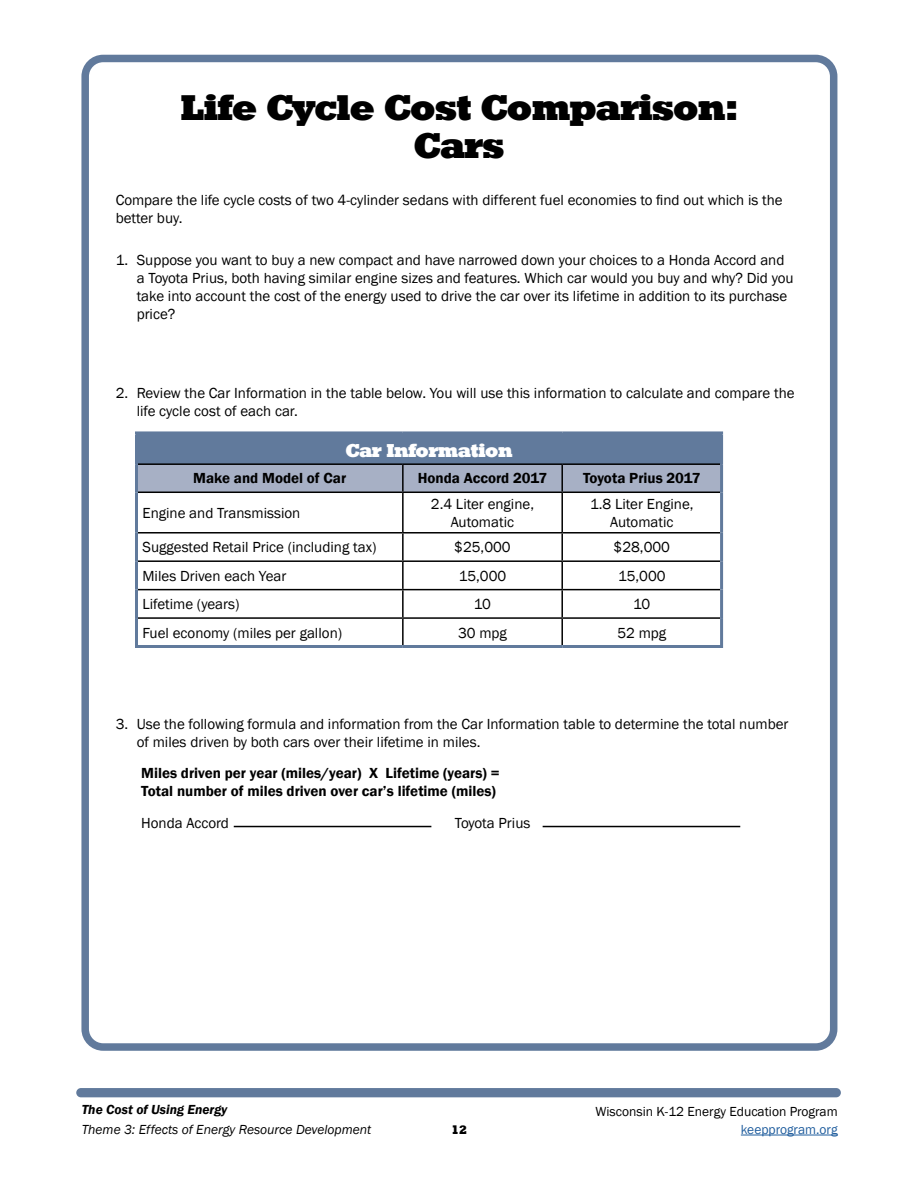
<style>
.page{position:relative;width:918px;height:1188px;background:#fff}
.page>*{position:absolute;margin:0;border:0;box-sizing:border-box;transform-origin:0 0}
.t1{font:34.5px/37.5px "Roland";color:#000;text-align:center}
.t2{font:18px "Roland";color:#fff}
.t3{font:15px/18px "Franklin Gothic";color:#000}
.t4{font:600 15px/18px "Franklin Gothic";color:#000}
.t5{font:italic 13.5px "Franklin Gothic";color:#000}
.t6{font:13.5px "Franklin Gothic";color:#000}
.t7{font:italic 600 13.5px "Franklin Gothic";color:#000}
.t8{font:13.5px "Franklin Gothic";color:#215e9e}
.t9{font:12px "Roland";color:#000}
</style>
<div class="page">
<div style="left:76px;top:1088px;width:765px;height:9px;background:#617a9c;border-radius:5px"></div>
<hr style="left:741px;top:1135px;width:97px;height:1px;background:#215e9e">
<div style="left:81px;top:55px;width:756px;height:996px;border:8px solid #617a9c;border-radius:18px"></div>
<div style="left:136px;top:433px;width:586px;height:31px;background:#617a9c"></div>
<div style="left:138px;top:465px;width:582px;height:27px;background:#a7b0c5"></div>
<hr style="left:138px;top:463px;width:265px;height:2px;background:#000">
<hr style="left:403px;top:463px;width:159px;height:2px;background:#000">
<hr style="left:402px;top:465px;width:2px;height:27px;background:#000">
<hr style="left:562px;top:463px;width:158px;height:2px;background:#000">
<hr style="left:561px;top:465px;width:2px;height:27px;background:#000">
<hr style="left:138px;top:492px;width:265px;height:1px;background:#000">
<hr style="left:403px;top:492px;width:159px;height:1px;background:#000">
<hr style="left:402px;top:493px;width:2px;height:39px;background:#000">
<hr style="left:562px;top:492px;width:158px;height:1px;background:#000">
<hr style="left:561px;top:493px;width:2px;height:39px;background:#000">
<hr style="left:138px;top:532px;width:265px;height:2px;background:#000">
<hr style="left:403px;top:532px;width:159px;height:2px;background:#000">
<hr style="left:402px;top:534px;width:2px;height:26px;background:#000">
<hr style="left:562px;top:532px;width:158px;height:2px;background:#000">
<hr style="left:561px;top:534px;width:2px;height:26px;background:#000">
<hr style="left:138px;top:560px;width:265px;height:2px;background:#000">
<hr style="left:403px;top:560px;width:159px;height:2px;background:#000">
<hr style="left:402px;top:562px;width:2px;height:27px;background:#000">
<hr style="left:562px;top:560px;width:158px;height:2px;background:#000">
<hr style="left:561px;top:562px;width:2px;height:27px;background:#000">
<hr style="left:138px;top:589px;width:265px;height:1px;background:#000">
<hr style="left:403px;top:589px;width:159px;height:1px;background:#000">
<hr style="left:402px;top:590px;width:2px;height:27px;background:#000">
<hr style="left:562px;top:589px;width:158px;height:1px;background:#000">
<hr style="left:561px;top:590px;width:2px;height:27px;background:#000">
<hr style="left:138px;top:617px;width:265px;height:2px;background:#000">
<hr style="left:403px;top:617px;width:159px;height:2px;background:#000">
<hr style="left:402px;top:619px;width:2px;height:26px;background:#000">
<hr style="left:562px;top:617px;width:158px;height:2px;background:#000">
<hr style="left:561px;top:619px;width:2px;height:26px;background:#000">
<hr style="left:135px;top:431px;width:268px;height:3px;background:#617a9c">
<hr style="left:135px;top:434px;width:3px;height:30px;background:#617a9c">
<hr style="left:403px;top:431px;width:159px;height:3px;background:#617a9c">
<hr style="left:562px;top:431px;width:161px;height:3px;background:#617a9c">
<hr style="left:720px;top:434px;width:3px;height:30px;background:#617a9c">
<hr style="left:135px;top:464px;width:3px;height:28px;background:#617a9c">
<hr style="left:720px;top:464px;width:3px;height:28px;background:#617a9c">
<hr style="left:135px;top:492px;width:3px;height:41px;background:#617a9c">
<hr style="left:720px;top:492px;width:3px;height:41px;background:#617a9c">
<hr style="left:135px;top:533px;width:3px;height:28px;background:#617a9c">
<hr style="left:720px;top:533px;width:3px;height:28px;background:#617a9c">
<hr style="left:135px;top:561px;width:3px;height:29px;background:#617a9c">
<hr style="left:720px;top:561px;width:3px;height:29px;background:#617a9c">
<hr style="left:135px;top:590px;width:3px;height:28px;background:#617a9c">
<hr style="left:720px;top:590px;width:3px;height:28px;background:#617a9c">
<hr style="left:135px;top:618px;width:3px;height:27px;background:#617a9c">
<hr style="left:720px;top:618px;width:3px;height:27px;background:#617a9c">
<hr style="left:135px;top:645px;width:268px;height:3px;background:#617a9c">
<hr style="left:403px;top:645px;width:159px;height:3px;background:#617a9c">
<hr style="left:562px;top:645px;width:161px;height:3px;background:#617a9c">
<hr style="left:234px;top:826px;width:197px;height:1px;background:#000">
<hr style="left:543px;top:826px;width:197px;height:1px;background:#000">
<h1 class="t1" style="left:181px;top:90px;width:558px">Life Cycle Cost Comparison:<br>Cars</h1>
<p class="t3" style="left:116px;top:191px;width:669px">Compare the life cycle costs of two 4-cylinder sedans with different fuel economies to find out which is the better buy.</p>
<p class="t3" style="left:137px;top:252px;width:658px;text-indent:-21px">1. Suppose you want to buy a new compact and have narrowed down your choices to a Honda Accord and a Toyota Prius, both having similar engine sizes and features. Which car would you buy and why? Did you take into account the cost of the energy used to drive the car over its lifetime in addition to its purchase price?</p>
<p class="t3" style="left:137px;top:384px;width:659px;text-indent:-21px">2. Review the Car Information in the table below. You will use this information to calculate and compare the life cycle cost of each car.</p>
<p class="t2" style="left:346px;top:440px;width:168px">Car Information</p>
<p class="t4" style="left:193px;top:470px;width:155px">Make and Model of Car</p>
<p class="t4" style="left:418px;top:470px;width:131px">Honda Accord 2017</p>
<p class="t4" style="left:583px;top:470px;width:119px">Toyota Prius 2017</p>
<p class="t3" style="left:142px;top:504px;width:159px">Engine and Transmission</p>
<p class="t3" style="left:431px;top:495px;width:105px;text-align:center">2.4 Liter engine,<br>Automatic</p>
<p class="t3" style="left:590px;top:495px;width:105px;text-align:center">1.8 Liter Engine,<br>Automatic</p>
<p class="t3" style="left:142px;top:539px;width:235px">Suggested Retail Price (including tax)</p>
<p class="t3" style="left:454px;top:539px;width:58px">$25,000</p>
<p class="t3" style="left:614px;top:539px;width:58px">$28,000</p>
<p class="t3" style="left:142px;top:567px;width:145px">Miles Driven each Year</p>
<p class="t3" style="left:459px;top:567px;width:49px">15,000</p>
<p class="t3" style="left:618px;top:567px;width:49px">15,000</p>
<p class="t3" style="left:142px;top:595px;width:99px">Lifetime (years)</p>
<p class="t3" style="left:474px;top:595px;width:19px">10</p>
<p class="t3" style="left:633px;top:595px;width:19px">10</p>
<p class="t3" style="left:142px;top:624px;width:201px">Fuel economy (miles per gallon)</p>
<p class="t3" style="left:458px;top:624px;width:50px">30 mpg</p>
<p class="t3" style="left:617px;top:624px;width:50px">52 mpg</p>
<p class="t3" style="left:137px;top:715px;width:653px;text-indent:-21px">3. Use the following formula and information from the Car Information table to determine the total number of miles driven by both cars over their lifetime in miles.</p>
<p class="t4" style="left:141px;top:764px;width:360px">Miles driven per year (miles/year) X Lifetime (years) =<br>Total number of miles driven over car’s lifetime (miles)</p>
<p class="t3" style="left:141px;top:814px;width:89px">Honda Accord</p>
<p class="t3" style="left:455px;top:814px;width:77px">Toyota Prius</p>
<p class="t7" style="left:82px;top:1101px;width:147px">The Cost of Using Energy</p>
<p class="t6" style="left:596px;top:1103px;width:244px">Wisconsin K-12 Energy Education Program</p>
<p class="t5" style="left:82px;top:1121px;width:291px">Theme 3: Effects of Energy Resource Development</p>
<p class="t8" style="left:741px;top:1121px;width:98px">keepprogram.org</p>
<p class="t9" style="left:451px;top:1123px;width:17px">12</p>
</div>
